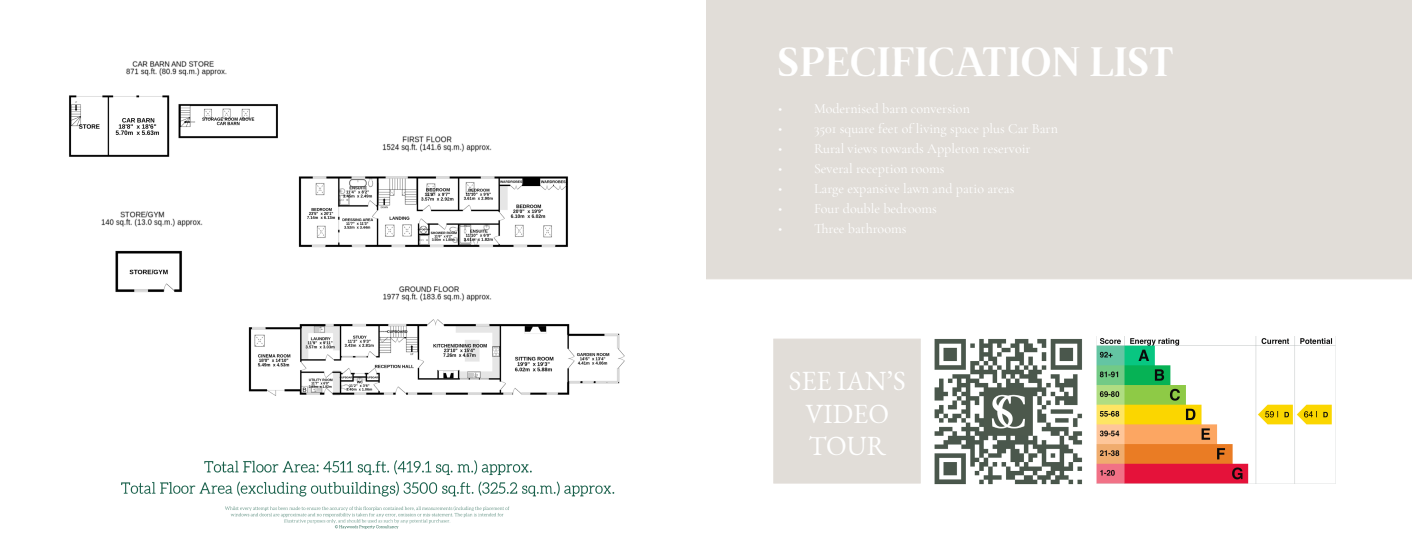
<style>
.page{position:relative;width:1412px;height:553px;background:#fff}
.page>*{position:absolute;margin:0;border:0;box-sizing:border-box;transform-origin:0 0}
.t1{font:41px "Brixton TC";color:#fff}
.t2{font:27px/32.4px "EB Garamond";color:#fff;text-align:center}
.t3{font:14px "Cormorant Garamond";color:#fff}
</style>
<div class="page">
<img style="left:121px;top:460px;width:494px;height:69px">
<img style="left:126px;top:61px;width:101px;height:15px">
<img style="left:69px;top:95px;width:209px;height:62px">
<img style="left:298px;top:176px;width:270px;height:72px">
<img style="left:382px;top:136px;width:110px;height:16px">
<img style="left:248px;top:319px;width:377px;height:77px">
<img style="left:383px;top:286px;width:109px;height:16px">
<img style="left:115px;top:250px;width:67px;height:42px">
<img style="left:101px;top:211px;width:102px;height:16px">
<div style="left:706px;top:0;width:706px;height:279px;background:#e1ddd8"></div>
<img style="left:1096px;top:337px;width:240px;height:147px">
<div style="left:773px;top:338px;width:148px;height:145px;background:#e1ddd8;border:1px solid #d8d2cb"></div>
<img style="left:934px;top:339px;width:148px;height:145px">
<p class="t1" style="left:777px;top:39px;width:397px">SPECIFICATION LIST</p>
<p class="t3" style="left:778px;top:100px;width:193px">• Modernised barn conversion</p>
<p class="t3" style="left:778px;top:120px;width:281px">• 3501 square feet of living space plus Car Barn</p>
<p class="t3" style="left:778px;top:140px;width:254px">• Rural views towards Appleton reservoir</p>
<p class="t3" style="left:778px;top:160px;width:168px">• Several reception rooms</p>
<p class="t3" style="left:778px;top:180px;width:238px">• Large expansive lawn and patio areas</p>
<p class="t3" style="left:778px;top:200px;width:161px">• Four double bedrooms</p>
<p class="t3" style="left:778px;top:220px;width:130px">• Three bathrooms</p>
<p class="t2" style="left:789px;top:365px;width:118px">SEE IAN’S<br>VIDEO<br>TOUR</p>
</div>
